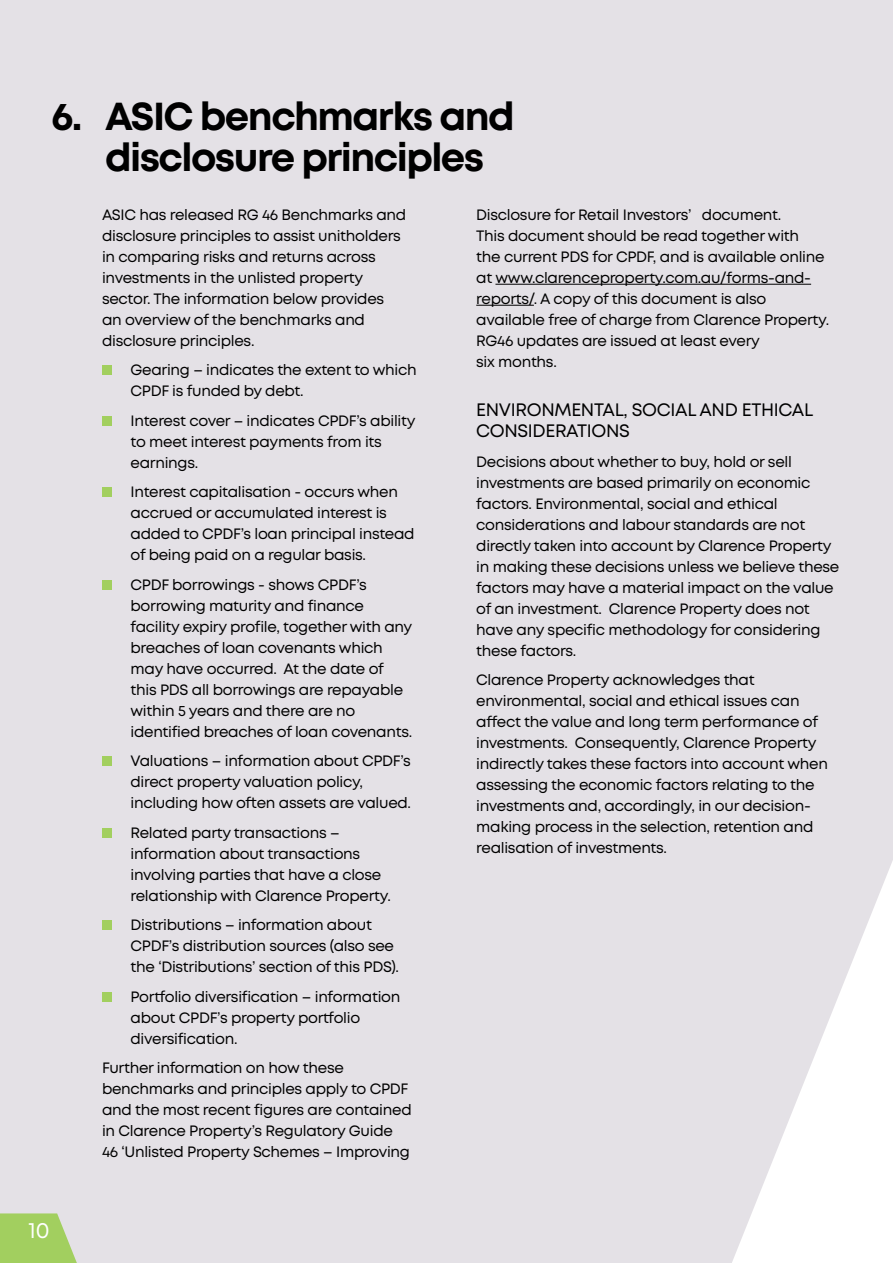
<style>
.page{position:relative;width:893px;height:1263px;background:#e4e1e6}
.page>*{position:absolute;margin:0;border:0;box-sizing:border-box;transform-origin:0 0}
.t1{font:700 39px/40.5px "Mont";letter-spacing:-.04em;color:#000}
.t2{font:22.2px "Mont";color:#fff}
.t3{font:18px/21px "Mont";letter-spacing:-.02em;color:#000}
.t4{font:15px/21px "Mont";letter-spacing:-.02em;color:#000}
</style>
<div class="page">
<svg style="left:733px;top:862px;width:160px;height:401px;fill:#e4e1e6"></svg>
<svg style="left:0;top:1213px;width:77px;height:50px;background:#abd171"></svg>
<div style="left:102px;top:365px;width:10px;height:10px;background:#a2cf5f"></div>
<div style="left:102px;top:416px;width:10px;height:10px;background:#a2cf5f"></div>
<div style="left:102px;top:487px;width:10px;height:10px;background:#a2cf5f"></div>
<div style="left:102px;top:580px;width:10px;height:10px;background:#a2cf5f"></div>
<div style="left:102px;top:756px;width:10px;height:10px;background:#a2cf5f"></div>
<div style="left:102px;top:828px;width:10px;height:10px;background:#a2cf5f"></div>
<div style="left:102px;top:920px;width:10px;height:10px;background:#a2cf5f"></div>
<div style="left:102px;top:992px;width:10px;height:10px;background:#a2cf5f"></div>
<hr style="left:495px;top:284px;width:316px;height:1px;background:#000">
<hr style="left:476px;top:305px;width:58px;height:1px;background:#000">
<h1 class="t1" style="left:105px;top:97px;width:411px;text-indent:-54px">6. ASIC benchmarks and disclosure principles</h1>
<h2 class="t2" style="left:28px;top:1216px;width:23px">10</h2>
<p class="t4" style="left:102px;top:204px;width:306px">ASIC has released RG 46 Benchmarks and disclosure principles to assist unitholders in comparing risks and returns across investments in the unlisted property sector. The information below provides an overview of the benchmarks and disclosure principles.</p>
<p class="t4" style="left:131px;top:360px;width:288px">Gearing – indicates the extent to which<br>CPDF is funded by debt.</p>
<p class="t4" style="left:131px;top:410px;width:286px">Interest cover – indicates CPDF’s ability to meet interest payments from its earnings.</p>
<p class="t4" style="left:131px;top:482px;width:286px">Interest capitalisation - occurs when accrued or accumulated interest is added to CPDF’s loan principal instead of being paid on a regular basis.</p>
<p class="t4" style="left:131px;top:574px;width:283px">CPDF borrowings - shows CPDF’s borrowing maturity and finance facility expiry profile, together with any breaches of loan covenants which may have occurred. At the date of this PDS all borrowings are repayable within 5 years and there are no identified breaches of loan covenants.</p>
<p class="t4" style="left:131px;top:751px;width:282px">Valuations – information about CPDF’s direct property valuation policy, including how often assets are valued.</p>
<p class="t4" style="left:131px;top:822px;width:262px">Related party transactions – information about transactions involving parties that have a close relationship with Clarence Property.</p>
<p class="t4" style="left:131px;top:915px;width:270px">Distributions – information about<br>CPDF’s distribution sources (also see the ‘Distributions’ section of this PDS).</p>
<p class="t4" style="left:131px;top:986px;width:271px">Portfolio diversification – information about CPDF’s property portfolio diversification.</p>
<p class="t4" style="left:102px;top:1058px;width:311px">Further information on how these benchmarks and principles apply to CPDF and the most recent figures are contained in Clarence Property’s Regulatory Guide 46 ‘Unlisted Property Schemes – Improving</p>
<p class="t4" style="left:476px;top:204px;width:354px">Disclosure for Retail Investors’ document.<br>This document should be read together with<br>the current PDS for CPDF, and is available online at www.clarenceproperty.com.au/forms-and&shy;reports/. A copy of this document is also available free of charge from Clarence Property.<br>RG46 updates are issued at least every<br>six months.</p>
<p class="t3" style="left:476px;top:399px;width:339px">ENVIRONMENTAL, SOCIAL AND ETHICAL<br>CONSIDERATIONS</p>
<p class="t4" style="left:476px;top:451px;width:365px">Decisions about whether to buy, hold or sell investments are based primarily on economic factors. Environmental, social and ethical considerations and labour standards are not directly taken into account by Clarence Property in making these decisions unless we believe these factors may have a material impact on the value of an investment. Clarence Property does not have any specific methodology for considering these factors.</p>
<p class="t4" style="left:476px;top:669px;width:353px">Clarence Property acknowledges that environmental, social and ethical issues can affect the value and long term performance of investments. Consequently, Clarence Property indirectly takes these factors into account when assessing the economic factors relating to the investments and, accordingly, in our decision&shy;making process in the selection, retention and realisation of investments.</p>
</div>
